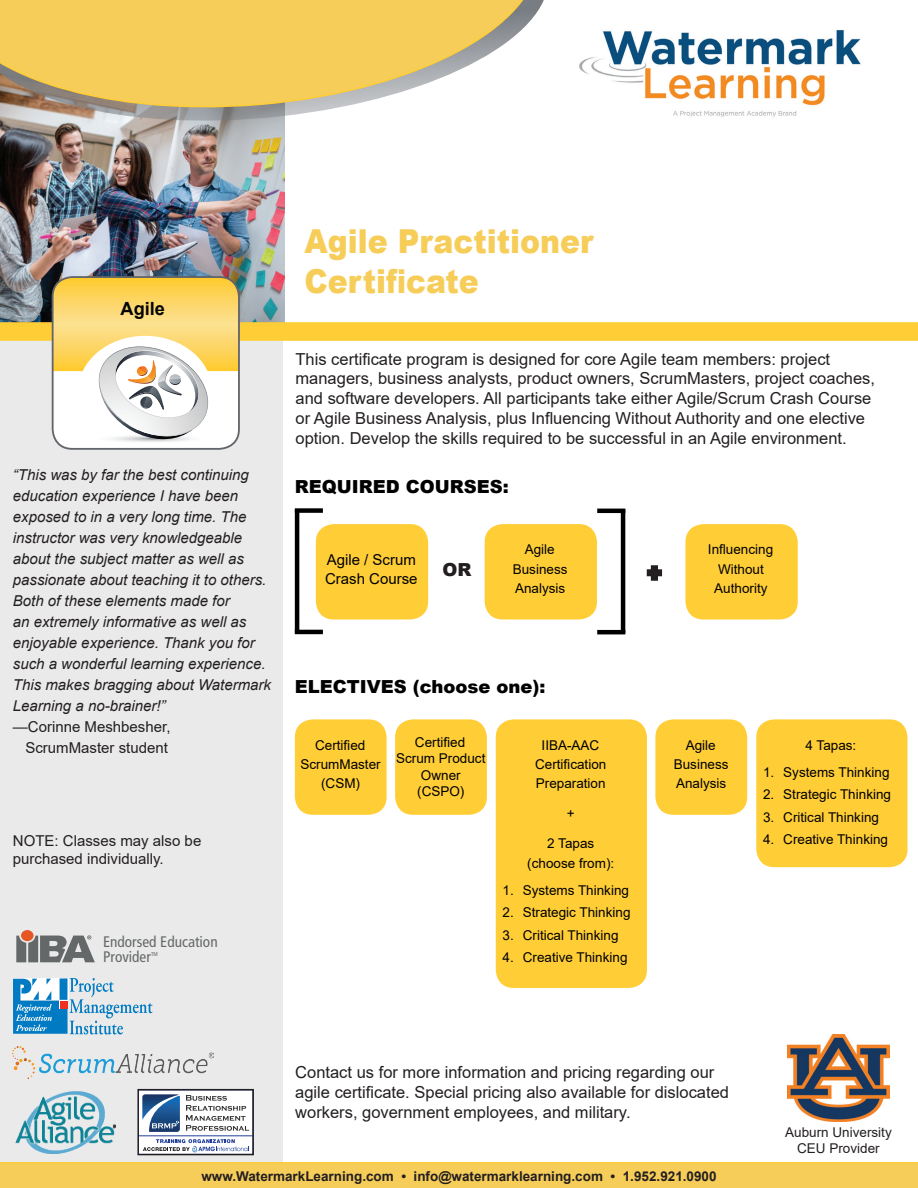
<style>
.page{position:relative;width:918px;height:1188px;background:#fff}
.page>*{position:absolute;margin:0;border:0;box-sizing:border-box;transform-origin:0 0}
.t1{font:900 33px/40.5px "Arial";color:#f7cd5a;scale:.91 1}
.t2{font:700 18.15px "Arial";color:#050504}
.t3{font:900 18px "Arial";color:#000}
.t4{font:900 18px "Arial";color:#231f20}
.t5{font:16.5px/19.8px "Arial";color:#231f20}
.t6{font:condensed 15.3px/15.3px "Frutiger";color:#656868}
.t7{font:italic 15px/21px "Arial";color:#231f20}
.t8{font:15px/21px "Arial";color:#231f20;text-align:right}
.t9{font:15px/19.5px "Arial";color:#000}
.t10{font:13.5px/19.5px "Arial";color:#000;text-align:center}
.t11{font:700 13.5px "Arial";color:#231f20}
.t12{font:13.5px/16.2px "Arial";color:#231f20;text-align:center}
.t13{font:condensed 5.7px "Frutiger";color:#656868}
</style>
<div class="page">
<div style="left:0;top:317px;width:283px;height:871px;background:#eaeaea"></div>
<img style="left:579px;top:30px;width:282px;height:87px">
<img style="left:0;top:134px;width:284px;height:143px">
<svg style="left:0;top:118px;width:285px;height:16px;background:#b2afae"></svg>
<svg style="left:0;top:0;width:544px;height:118px;background:#eacb7b"></svg>
<svg style="left:0;top:1162px;width:918px;height:26px;background:#f7cd58"></svg>
<svg style="left:0;top:277px;width:918px;height:171px"></svg>
<div style="left:52px;top:276px;width:188px;height:174px;border:2px solid #62656a;border-radius:20px"></div>
<img style="left:787px;top:1034px;width:103px;height:87px">
<div style="left:21px;top:930px;width:13px;height:11px;background:#e65524;border-radius:50%"></div>
<svg style="left:16px;top:935px;width:79px;height:27px"></svg>
<div style="left:13px;top:1001px;width:55px;height:33px;background:#007ac2"></div>
<div style="left:13px;top:979px;width:55px;height:21px;background:#fff"></div>
<div style="left:60px;top:978px;width:8px;height:22px;background:#007ac2"></div>
<div style="left:59px;top:1001px;width:9px;height:8px;background:#ef3122"></div>
<svg style="left:70px;top:978px;width:83px;height:57px"></svg>
<svg style="left:13px;top:979px;width:39px;height:52px"></svg>
<img style="left:13px;top:1046px;width:201px;height:32px">
<img style="left:15px;top:1092px;width:101px;height:61px">
<div style="left:139px;top:1090px;width:114px;height:64px;background:#fff"></div>
<svg style="left:142px;top:1094px;width:38px;height:38px"></svg>
<svg style="left:186px;top:1095px;width:63px;height:36px"></svg>
<svg style="left:143px;top:1139px;width:106px;height:13px"></svg>
<hr style="left:139px;top:1135px;width:114px;height:1px;background:#223f99">
<div style="left:137px;top:1089px;width:117px;height:66px;border:1px solid #231f20"></div>
<div style="left:295px;top:719px;width:92px;height:96px;background:#ffce37;border-radius:18px"></div>
<div style="left:395px;top:719px;width:92px;height:96px;background:#ffce37;border-radius:18px"></div>
<div style="left:496px;top:719px;width:151px;height:269px;background:#ffce37;border-radius:18px"></div>
<div style="left:655px;top:719px;width:92px;height:96px;background:#ffce37;border-radius:18px"></div>
<div style="left:756px;top:719px;width:152px;height:148px;background:#ffce37;border-radius:18px"></div>
<div style="left:316px;top:524px;width:112px;height:95px;background:#ffce37;border-radius:18px"></div>
<div style="left:485px;top:524px;width:112px;height:95px;background:#ffce37;border-radius:18px"></div>
<div style="left:685px;top:524px;width:113px;height:95px;background:#ffce37;border-radius:18px"></div>
<svg style="left:646px;top:565px;width:17px;height:16px"></svg>
<hr style="left:295px;top:509px;width:4px;height:125px;background:#000">
<div style="left:295px;top:508px;width:28px;height:5px;background:#000"></div>
<hr style="left:295px;top:630px;width:28px;height:4px;background:#000">
<hr style="left:621px;top:509px;width:4px;height:124px;background:#000">
<hr style="left:597px;top:630px;width:28px;height:4px;background:#000">
<hr style="left:597px;top:509px;width:28px;height:4px;background:#000">
<p class="t2" style="left:121px;top:296px;width:46px">Agile</p>
<p class="t7" style="left:13px;top:465px;width:260px">“This was by far the best continuing education experience I have been exposed to in a very long time. The instructor was very knowledgeable about the subject matter as well as passionate about teaching it to others.<br>Both of these elements made for<br>an extremely informative as well as enjoyable experience. Thank you for such a wonderful learning experience.<br>This makes bragging about Watermark Learning a no-brainer!”</p>
<p class="t8" style="left:13px;top:717px;width:159px">—Corinne Meshbesher,<br>ScrumMaster student</p>
<p class="t8" style="left:13px;top:832px;width:190px;line-height:18px;text-align:left">NOTE: Classes may also be purchased individually.</p>
<p class="t6" style="left:103px;top:934px;width:116px">Endorsed Education<br>Provider</p>
<p class="t13" style="left:151px;top:951px;width:8px">TM</p>
<h1 class="t1" style="left:305px;top:220px;width:319px">Agile Practitioner<br>Certificate</h1>
<p class="t5" style="left:296px;top:349px;width:581px">This certificate program is designed for core Agile team members: project managers, business analysts, product owners, ScrumMasters, project coaches, and software developers. All participants take either Agile/Scrum Crash Course or Agile Business Analysis, plus Influencing Without Authority and one elective option. Develop the skills required to be successful in an Agile environment.</p>
<p class="t3" style="left:295px;top:474px;width:215px">REQUIRED COURSES:</p>
<p class="t9" style="left:325px;top:550px;width:94px">Agile / Scrum<br>Crash Course</p>
<p class="t10" style="left:513px;top:540px;width:56px;text-align:left;text-indent:21px">gile<br>Business<br>Analysis</p>
<p class="t10" style="left:708px;top:540px;width:67px">Influencing<br>Without<br>Authority</p>
<p class="t4" style="left:442px;top:557px;width:30px">OR</p>
<p class="t3" style="left:295px;top:673px;width:252px">ELECTIVES (choose one):</p>
<p class="t10" style="left:300px;top:735px;width:82px">Certified<br>ScrumMaster (CSM)</p>
<p class="t10" style="left:396px;top:733px;width:91px;line-height:16.5px">Certified<br>Scrum Product<br>Owner (CSPO)</p>
<p class="t10" style="left:535px;top:735px;width:73px">IIBA-AAC<br>Certification<br>Preparation</p>
<p class="t10" style="left:567px;top:804px;width:9px">+</p>
<p class="t10" style="left:527px;top:834px;width:89px">2 Tapas (choose from):</p>
<p class="t10" style="left:503px;top:880px;width:128px">1. Systems Thinking</p>
<p class="t10" style="left:503px;top:903px;width:130px">2. Strategic Thinking</p>
<p class="t10" style="left:503px;top:925px;width:118px">3. Critical Thinking</p>
<p class="t10" style="left:503px;top:948px;width:127px">4. Creative Thinking</p>
<p class="t10" style="left:674px;top:735px;width:56px;text-align:left;text-indent:21px">gile<br>Business<br>Analysis</p>
<p class="t10" style="left:806px;top:735px;width:52px">4 Tapas:</p>
<p class="t10" style="left:763px;top:762px;width:128px">1. Systems Thinking</p>
<p class="t10" style="left:763px;top:784px;width:130px">2. Strategic Thinking</p>
<p class="t10" style="left:763px;top:807px;width:118px">3. Critical Thinking</p>
<p class="t10" style="left:763px;top:829px;width:127px">4. Creative Thinking</p>
<p class="t5" style="left:295px;top:1062px;width:435px">Contact us for more information and pricing regarding our agile certificate. Special pricing also available for dislocated workers, government employees, and military.</p>
<p class="t12" style="left:785px;top:1124px;width:108px">Auburn University<br>CEU Provider</p>
<p class="t11" style="left:201px;top:1166px;width:517px">www.WatermarkLearning.com • info@watermarklearning.com • 1.952.921.0900</p>
</div>
